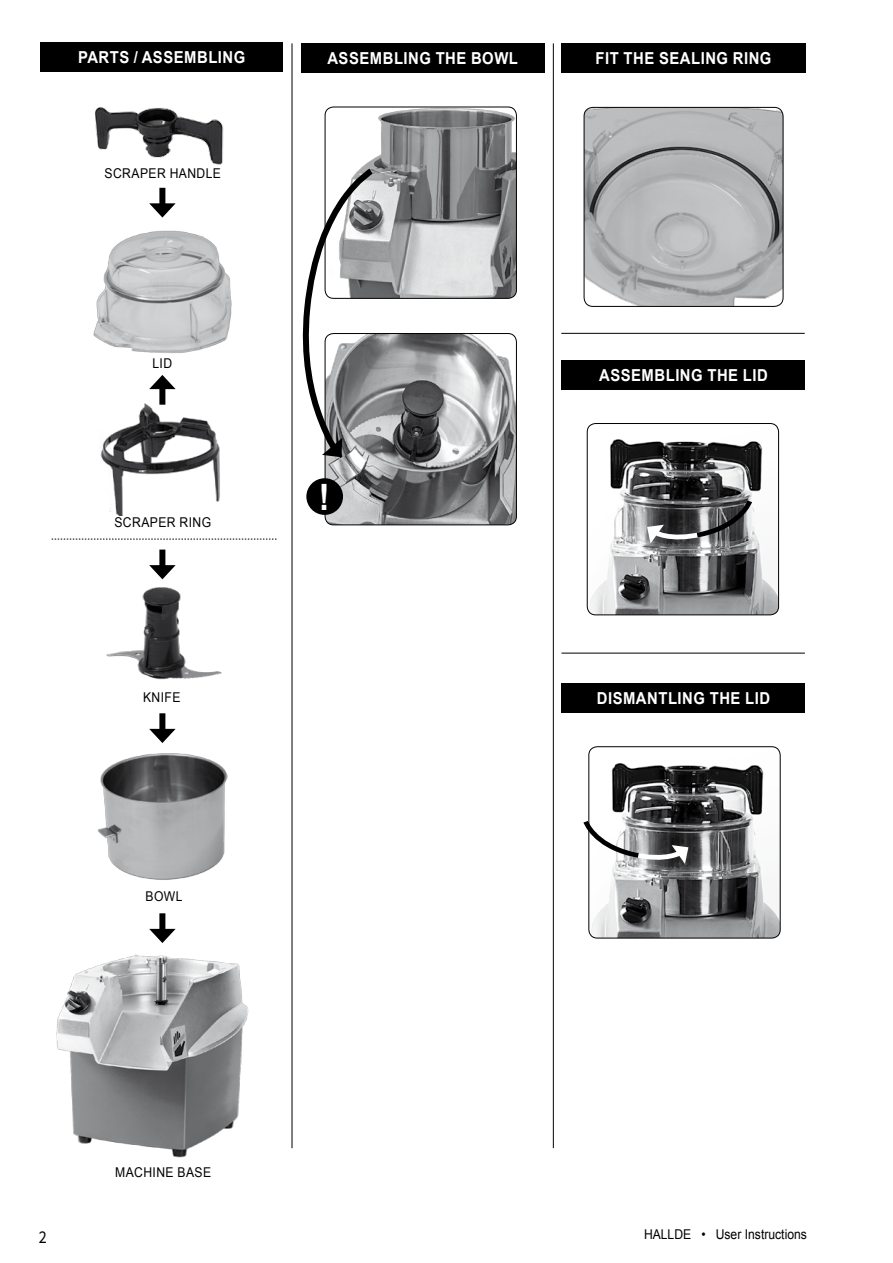
<style>
.page{position:relative;width:893px;height:1263px;background:#fff}
.page>*{position:absolute;margin:0;border:0;box-sizing:border-box;transform-origin:0 0}
.t1{font:700 36.3px "Arial";color:#fff;scale:.9 1}
.t2{font:18px "Source Sans Pro";color:#000;scale:.9 1}
.t3{font:700 16.5px "Arial";letter-spacing:.035em;color:#fff;scale:.9 1}
.t4{font:13.5px "Arial";letter-spacing:.035em;color:#000;scale:.9 1}
.t5{font:13.5px "Arial";color:#000;scale:.9 1}
</style>
<div class="page">
<div style="left:40px;top:43px;width:243px;height:29px;background:#000"></div>
<div style="left:159px;top:713px;width:6px;height:21px;background:#000"></div>
<svg style="left:149px;top:729px;width:27px;height:14px"></svg>
<div style="left:159px;top:550px;width:6px;height:20px;background:#000"></div>
<svg style="left:149px;top:565px;width:27px;height:14px"></svg>
<div style="left:159px;top:913px;width:6px;height:21px;background:#000"></div>
<svg style="left:149px;top:929px;width:27px;height:14px"></svg>
<div style="left:159px;top:384px;width:6px;height:21px;background:#000"></div>
<svg style="left:149px;top:375px;width:27px;height:14px"></svg>
<div style="left:159px;top:188px;width:6px;height:21px;background:#000"></div>
<svg style="left:149px;top:203px;width:27px;height:15px"></svg>
<hr style="left:292px;top:43px;width:1px;height:1105px;background:#000">
<img style="left:56px;top:954px;width:193px;height:204px">
<img style="left:95px;top:107px;width:129px;height:58px">
<img style="left:97px;top:753px;width:131px;height:127px">
<img style="left:106px;top:587px;width:116px;height:93px">
<img style="left:93px;top:230px;width:139px;height:124px">
<img style="left:100px;top:399px;width:120px;height:116px">
<img style="left:328px;top:107px;width:188px;height:191px">
<div style="left:325px;top:107px;width:192px;height:192px;border:1px solid #000;border-radius:9px"></div>
<img style="left:325px;top:333px;width:191px;height:192px">
<div style="left:325px;top:333px;width:192px;height:192px;border:1px solid #000;border-radius:9px"></div>
<img style="left:584px;top:107px;width:199px;height:199px">
<div style="left:584px;top:107px;width:199px;height:200px;border:1px solid #000;border-radius:9px"></div>
<div style="left:561px;top:43px;width:245px;height:29px;background:#000"></div>
<div style="left:301px;top:43px;width:243px;height:30px;background:#000"></div>
<svg style="left:302px;top:165px;width:75px;height:292px"></svg>
<div style="left:306px;top:478px;width:37px;height:37px;background:#000;border-radius:50%"></div>
<hr style="left:553px;top:43px;width:1px;height:1105px;background:#000">
<svg style="left:52px;top:539px;width:225px;height:1px"></svg>
<hr style="left:561px;top:333px;width:244px;height:1px;background:#000">
<div style="left:562px;top:683px;width:243px;height:29px;background:#000"></div>
<hr style="left:561px;top:653px;width:244px;height:1px;background:#000">
<img style="left:587px;top:423px;width:192px;height:192px">
<div style="left:587px;top:423px;width:192px;height:192px;border:1px solid #000;border-radius:9px"></div>
<div style="left:562px;top:360px;width:243px;height:30px;background:#000"></div>
<svg style="left:647px;top:496px;width:107px;height:52px;background:#666668"></svg>
<img style="left:589px;top:748px;width:191px;height:190px">
<div style="left:588px;top:746px;width:193px;height:192px;border:1px solid #000;border-radius:9px"></div>
<svg style="left:583px;top:817px;width:105px;height:51px"></svg>
<p class="t3" style="left:78px;top:46px;width:187px">PARTS / ASSEMBLING</p>
<p class="t4" style="left:105px;top:164px;width:131px">SCRAPER HANDLE</p>
<p class="t4" style="left:152px;top:354px;width:23px">LID</p>
<p class="t4" style="left:114px;top:513px;width:109px">SCRAPER RING</p>
<p class="t4" style="left:143px;top:688px;width:43px">KNIFE</p>
<p class="t4" style="left:146px;top:887px;width:43px">BOWL</p>
<p class="t3" style="left:327px;top:47px;width:213px">ASSEMBLING THE BOWL</p>
<p class="t3" style="left:596px;top:46px;width:197px">FIT THE SEALING RING</p>
<h1 class="t1" style="left:319px;top:472px;width:14px">!</h1>
<p class="t3" style="left:599px;top:363px;width:189px">ASSEMBLING THE LID</p>
<p class="t3" style="left:597px;top:686px;width:194px">DISMANTLING THE LID</p>
<p class="t4" style="left:115px;top:1163px;width:108px">MACHINE BASE</p>
<p class="t2" style="left:39px;top:1226px;width:10px">2</p>
<p class="t5" style="left:644px;top:1225px;width:183px">HALLDE • User Instructions</p>
</div>
